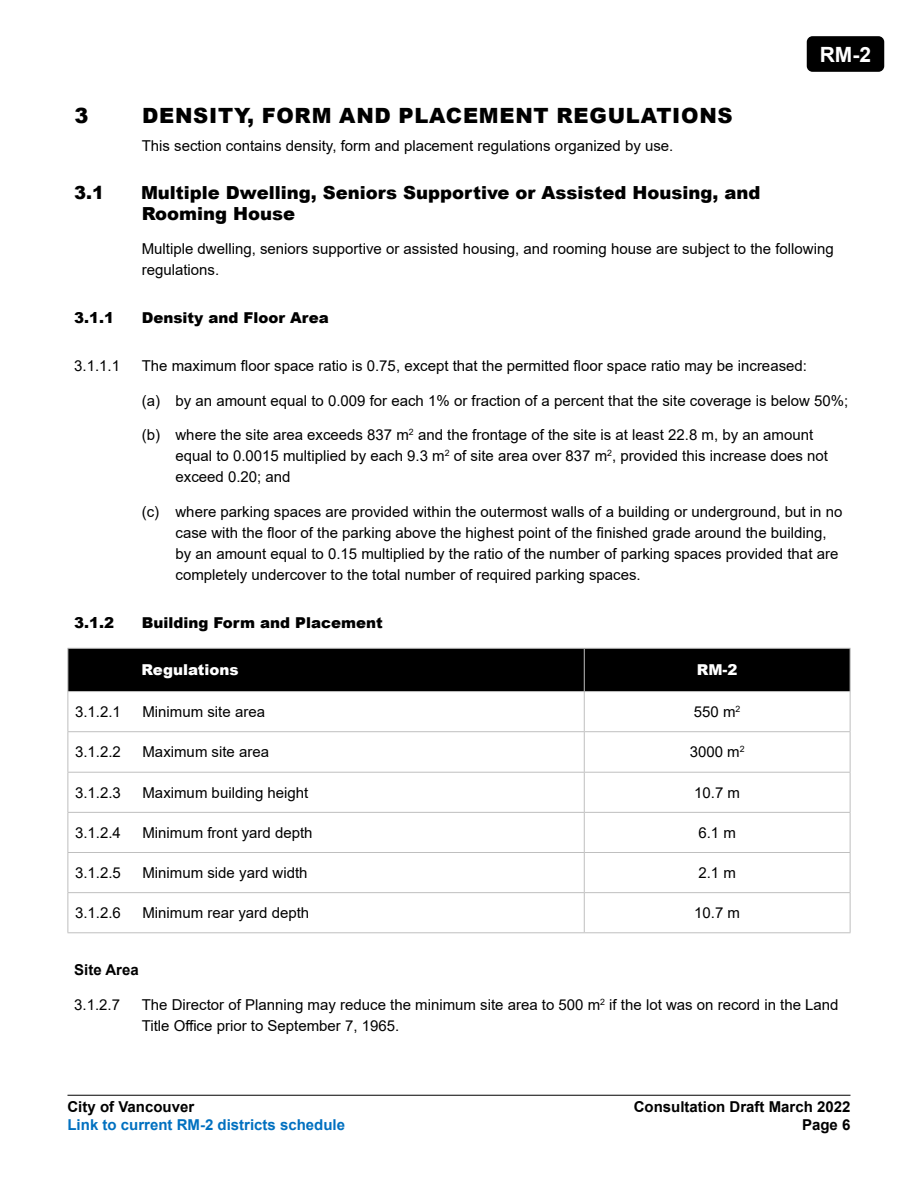
<style>
.page{position:relative;width:918px;height:1188px;background:#fff}
.page>*{position:absolute;margin:0;border:0;box-sizing:border-box;transform-origin:0 0}
.Heading_1__1{font:900 21px "Arial";letter-spacing:.035em;color:#000}
.t1{font:700 21px "Arial";color:#fff}
.Heading_2__1_1{font:900 18px/21px "Arial";color:#000}
.Body_Text__a{font:15px/21px "Arial";color:#000}
.Body__1_1_1_1{font:15px/21px "Arial";color:#000}
.Body_Text_-_left_ali{font:15px/21px "Arial";color:#000}
.Subheading__Bold{font:700 15px "Arial";color:#000}
.Heading_3__1_1_1{font:900 15px "Arial";color:#000}
.t2{font:700 15px "Arial";color:#0070c0}
.TableText_-_centre_a{font:15px "Arial";color:#000}
.Table_Header__White{font:900 15px "Arial";color:#fff}
</style>
<div class="page">
<div style="left:807px;top:36px;width:77px;height:36px;background:#000;border-radius:6px"></div>
<hr style="left:68px;top:1095px;width:782px;height:1px;background:#000">
<div style="left:69px;top:649px;width:781px;height:42px;background:#000"></div>
<hr style="left:68px;top:731px;width:516px;height:1px;background:#bfbfbf">
<hr style="left:68px;top:772px;width:516px;height:1px;background:#bfbfbf">
<hr style="left:68px;top:812px;width:516px;height:1px;background:#bfbfbf">
<hr style="left:68px;top:852px;width:516px;height:1px;background:#bfbfbf">
<hr style="left:68px;top:892px;width:516px;height:1px;background:#bfbfbf">
<hr style="left:68px;top:932px;width:516px;height:1px;background:#bfbfbf">
<hr style="left:68px;top:692px;width:1px;height:39px;background:#bfbfbf">
<hr style="left:68px;top:732px;width:1px;height:40px;background:#bfbfbf">
<hr style="left:68px;top:773px;width:1px;height:39px;background:#bfbfbf">
<hr style="left:68px;top:813px;width:1px;height:39px;background:#bfbfbf">
<hr style="left:68px;top:853px;width:1px;height:39px;background:#bfbfbf">
<hr style="left:68px;top:893px;width:1px;height:39px;background:#bfbfbf">
<hr style="left:584px;top:692px;width:1px;height:39px;background:#bfbfbf">
<hr style="left:850px;top:692px;width:1px;height:39px;background:#bfbfbf">
<hr style="left:584px;top:773px;width:1px;height:39px;background:#bfbfbf">
<hr style="left:584px;top:812px;width:266px;height:1px;background:#bfbfbf">
<hr style="left:584px;top:813px;width:1px;height:39px;background:#bfbfbf">
<hr style="left:584px;top:852px;width:266px;height:1px;background:#bfbfbf">
<hr style="left:584px;top:853px;width:1px;height:39px;background:#bfbfbf">
<hr style="left:584px;top:892px;width:266px;height:1px;background:#bfbfbf">
<hr style="left:584px;top:893px;width:1px;height:39px;background:#bfbfbf">
<hr style="left:584px;top:932px;width:266px;height:1px;background:#bfbfbf">
<hr style="left:850px;top:773px;width:1px;height:39px;background:#bfbfbf">
<hr style="left:850px;top:813px;width:1px;height:39px;background:#bfbfbf">
<hr style="left:850px;top:853px;width:1px;height:39px;background:#bfbfbf">
<hr style="left:850px;top:893px;width:1px;height:39px;background:#bfbfbf">
<hr style="left:850px;top:649px;width:1px;height:42px;background:#bfbfbf">
<hr style="left:68px;top:648px;width:516px;height:1px;background:#bfbfbf">
<hr style="left:68px;top:649px;width:1px;height:42px;background:#bfbfbf">
<hr style="left:68px;top:691px;width:516px;height:1px;background:#bfbfbf">
<hr style="left:584px;top:648px;width:266px;height:1px;background:#bfbfbf">
<hr style="left:584px;top:649px;width:1px;height:42px;background:#bfbfbf">
<hr style="left:584px;top:691px;width:266px;height:1px;background:#bfbfbf">
<hr style="left:584px;top:731px;width:266px;height:1px;background:#bfbfbf">
<hr style="left:584px;top:732px;width:1px;height:40px;background:#bfbfbf">
<hr style="left:850px;top:732px;width:1px;height:40px;background:#bfbfbf">
<hr style="left:584px;top:772px;width:266px;height:1px;background:#bfbfbf">
<h1 class="t1" style="left:820px;top:40px;width:53px">RM-2</h1>
<h1 class="Heading_1__1" style="left:75px;top:100px;width:16px">3</h1>
<h1 class="Heading_1__1" style="left:142px;top:100px;width:592px">DENSITY, FORM AND PLACEMENT REGULATIONS</h1>
<p class="Body_Text_-_left_ali" style="left:142px;top:135px;width:533px">This section contains density, form and placement regulations organized by use.</p>
<h2 class="Heading_2__1_1" style="left:74px;top:181px;width:32px">3.1</h2>
<h2 class="Heading_2__1_1" style="left:141px;top:181px;width:621px">Multiple Dwelling, Seniors Supportive or Assisted Housing, and<br>Rooming House</h2>
<p class="Body_Text_-_left_ali" style="left:142px;top:238px;width:693px">Multiple dwelling, seniors supportive or assisted housing, and rooming house are subject to the following regulations.</p>
<h3 class="Heading_3__1_1_1" style="left:74px;top:307px;width:42px">3.1.1</h3>
<h3 class="Heading_3__1_1_1" style="left:142px;top:307px;width:189px">Density and Floor Area</h3>
<p class="Body__1_1_1_1" style="left:74px;top:355px;width:47px">3.1.1.1</p>
<p class="Body__1_1_1_1" style="left:142px;top:355px;width:667px">The maximum floor space ratio is 0.75, except that the permitted floor space ratio may be increased:</p>
<p class="Body_Text__a" style="left:142px;top:390px;width:708px">(a) by an amount equal to 0.009 for each 1% or fraction of a percent that the site coverage is below 50%;</p>
<p class="Body_Text__a" style="left:176px;top:424px;width:654px;text-indent:-34px">(b) where the site area exceeds 837 m<sup>2</sup> and the frontage of the site is at least 22.8 m, by an amount equal to 0.0015 multiplied by each 9.3 m<sup>2</sup> of site area over 837 m<sup>2</sup>, provided this increase does not exceed 0.20; and</p>
<p class="Body_Text__a" style="left:176px;top:501px;width:668px;text-indent:-34px">(c) where parking spaces are provided within the outermost walls of a building or underground, but in no case with the floor of the parking above the highest point of the finished grade around the building, by an amount equal to 0.15 multiplied by the ratio of the number of parking spaces provided that are completely undercover to the total number of required parking spaces.</p>
<h3 class="Heading_3__1_1_1" style="left:74px;top:612px;width:42px">3.1.2</h3>
<h3 class="Heading_3__1_1_1" style="left:142px;top:612px;width:243px">Building Form and Placement</h3>
<p class="Table_Header__White" style="left:141px;top:659px;width:99px">Regulations</p>
<p class="Table_Header__White" style="left:697px;top:659px;width:42px">RM-2</p>
<p class="Body__1_1_1_1" style="left:75px;top:701px;width:47px">3.1.2.1</p>
<p class="Body__1_1_1_1" style="left:142px;top:701px;width:124px">Minimum site area</p>
<p class="TableText_-_centre_a" style="left:694px;top:702px;width:48px">550 m<sup>2</sup></p>
<p class="Body__1_1_1_1" style="left:75px;top:742px;width:47px">3.1.2.2</p>
<p class="Body__1_1_1_1" style="left:142px;top:742px;width:128px">Maximum site area</p>
<p class="TableText_-_centre_a" style="left:690px;top:742px;width:56px">3000 m<sup>2</sup></p>
<p class="Body__1_1_1_1" style="left:75px;top:782px;width:47px">3.1.2.3</p>
<p class="Body__1_1_1_1" style="left:142px;top:782px;width:167px">Maximum building height</p>
<p class="TableText_-_centre_a" style="left:694px;top:782px;width:47px">10.7 m</p>
<p class="Body__1_1_1_1" style="left:75px;top:822px;width:47px">3.1.2.4</p>
<p class="Body__1_1_1_1" style="left:142px;top:822px;width:172px">Minimum front yard depth</p>
<p class="TableText_-_centre_a" style="left:698px;top:822px;width:39px">6.1 m</p>
<p class="Body__1_1_1_1" style="left:75px;top:862px;width:47px">3.1.2.5</p>
<p class="Body__1_1_1_1" style="left:142px;top:862px;width:167px">Minimum side yard width</p>
<p class="TableText_-_centre_a" style="left:698px;top:862px;width:39px">2.1 m</p>
<p class="Body__1_1_1_1" style="left:75px;top:902px;width:47px">3.1.2.6</p>
<p class="Body__1_1_1_1" style="left:142px;top:902px;width:168px">Minimum rear yard depth</p>
<p class="TableText_-_centre_a" style="left:694px;top:903px;width:47px">10.7 m</p>
<p class="Subheading__Bold" style="left:74px;top:959px;width:66px">Site Area</p>
<p class="Body__1_1_1_1" style="left:74px;top:994px;width:47px">3.1.2.7</p>
<p class="Body__1_1_1_1" style="left:142px;top:994px;width:698px">The Director of Planning may reduce the minimum site area to 500 m<sup>2</sup> if the lot was on record in the Land<br>Title Office prior to September 7, 1965.</p>
<p class="Subheading__Bold" style="left:68px;top:1096px;width:128px">City of Vancouver</p>
<p class="Subheading__Bold" style="left:634px;top:1096px;width:218px">Consultation Draft March 2022</p>
<p class="t2" style="left:68px;top:1114px;width:279px">Link to current RM-2 districts schedule</p>
<p class="Subheading__Bold" style="left:802px;top:1114px;width:50px">Page 6</p>
</div>
